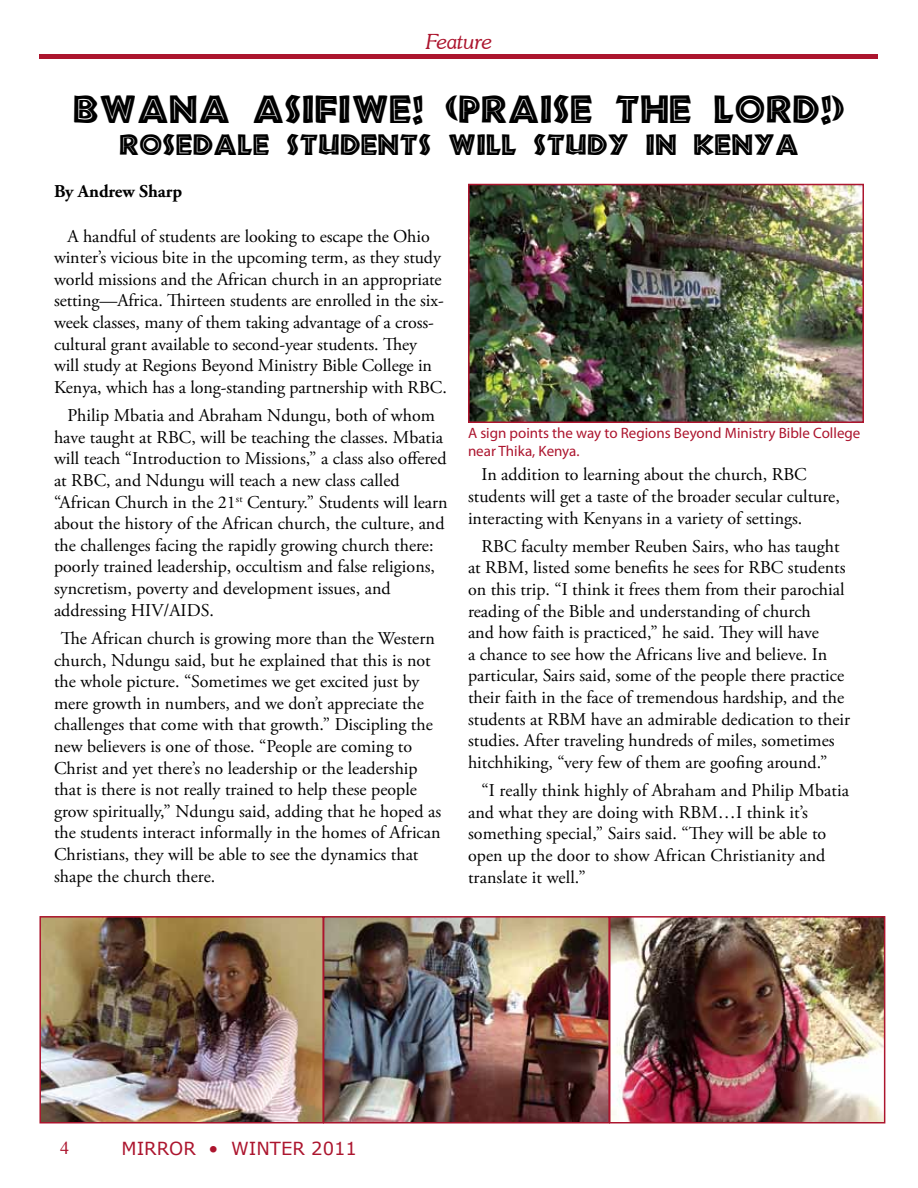
<style>
.page{position:relative;width:918px;height:1188px;background:#fff}
.page>*{position:absolute;margin:0;border:0;box-sizing:border-box;transform-origin:0 0}
.t1{font:36px "Tribeca";color:#000}
.t2{font:27px "Tribeca";color:#000}
.t3{font:italic 300 21px "Souvenir IT Cby BT";color:#ac152e}
.t4{font:18px/21.6px "Adobe Garamond Pro";color:#000}
.t5{font:18px "Verdana";color:#ac152e}
.t6{font:700 18px "Adobe Garamond Pro";color:#000}
.t7{font:18px "Times New Roman";color:#ac152e}
.t8{font:15px/18px "Myriad Pro";color:#ac152e}
</style>
<div class="page">
<hr style="left:39px;top:54px;width:839px;height:4px;background:#ac152e">
<img style="left:42px;top:919px;width:840px;height:202px">
<div style="left:39px;top:916px;width:285px;height:208px;border:2px solid #ac152e"></div>
<img style="left:471px;top:187px;width:390px;height:233px">
<div style="left:468px;top:184px;width:396px;height:239px;border:2px solid #ac152e"></div>
<div style="left:323px;top:916px;width:287px;height:208px;border:2px solid #ac152e"></div>
<div style="left:609px;top:916px;width:276px;height:208px;border:2px solid #ac152e"></div>
<p class="t3" style="left:426px;top:29px;width:67px">Feature</p>
<h1 class="t1" style="left:73px;top:90px;width:773px">BWANA ASIFIWE! (PRAISE THE LORD!)</h1>
<h2 class="t2" style="left:119px;top:131px;width:681px">ROSEDALE STUDENTS WILL STUDY IN KENYA</h2>
<p class="t6" style="left:54px;top:180px;width:130px">By Andrew Sharp</p>
<p class="t4" style="left:54px;top:226px;width:394px;text-indent:14px">A handful of students are looking to escape the Ohio winter’s vicious bite in the upcoming term, as they study world missions and the African church in an appropriate setting—Africa. Thirteen students are enrolled in the six&shy;week classes, many of them taking advantage of a cross&shy;cultural grant available to second-year students. They<br>will study at Regions Beyond Ministry Bible College in Kenya, which has a long-standing partnership with RBC.</p>
<p class="t4" style="left:54px;top:405px;width:395px;text-indent:14px">Philip Mbatia and Abraham Ndungu, both of whom have taught at RBC, will be teaching the classes. Mbatia will teach “Introduction to Missions,” a class also offered at RBC, and Ndungu will teach a new class called “African Church in the 21<sup>st</sup> Century.” Students will learn about the history of the African church, the culture, and the challenges facing the rapidly growing church there: poorly trained leadership, occultism and false religions, syncretism, poverty and development issues, and addressing HIV/AIDS.</p>
<p class="t4" style="left:54px;top:628px;width:389px;text-indent:7px">The African church is growing more than the Western church, Ndungu said, but he explained that this is not the whole picture. “Sometimes we get excited just by mere growth in numbers, and we don’t appreciate the challenges that come with that growth.” Discipling the new believers is one of those. “People are coming to Christ and yet there’s no leadership or the leadership that is there is not really trained to help these people grow spiritually,” Ndungu said, adding that he hoped as the students interact informally in the homes of African Christians, they will be able to see the dynamics that shape the church there.</p>
<p class="t8" style="left:468px;top:424px;width:394px">A sign points the way to Regions Beyond Ministry Bible College near Thika, Kenya.</p>
<p class="t4" style="left:468px;top:464px;width:373px;text-indent:14px">In addition to learning about the church, RBC students will get a taste of the broader secular culture, interacting with Kenyans in a variety of settings.</p>
<p class="t4" style="left:468px;top:536px;width:384px;text-indent:14px">RBC faculty member Reuben Sairs, who has taught at RBM, listed some benefits he sees for RBC students on this trip. “I think it frees them from their parochial reading of the Bible and understanding of church<br>and how faith is practiced,” he said. They will have<br>a chance to see how the Africans live and believe. In particular, Sairs said, some of the people there practice their faith in the face of tremendous hardship, and the students at RBM have an admirable dedication to their studies. After traveling hundreds of miles, sometimes hitchhiking, “very few of them are goofing around.”</p>
<p class="t4" style="left:468px;top:780px;width:383px;text-indent:14px">“I really think highly of Abraham and Philip Mbatia and what they are doing with RBM…I think it’s something special,” Sairs said. “They will be able to open up the door to show African Christianity and translate it well.”</p>
<p class="t7" style="left:60px;top:1136px;width:10px">4</p>
<p class="t5" style="left:122px;top:1136px;width:237px">MIRROR • WINTER 2011</p>
</div>
